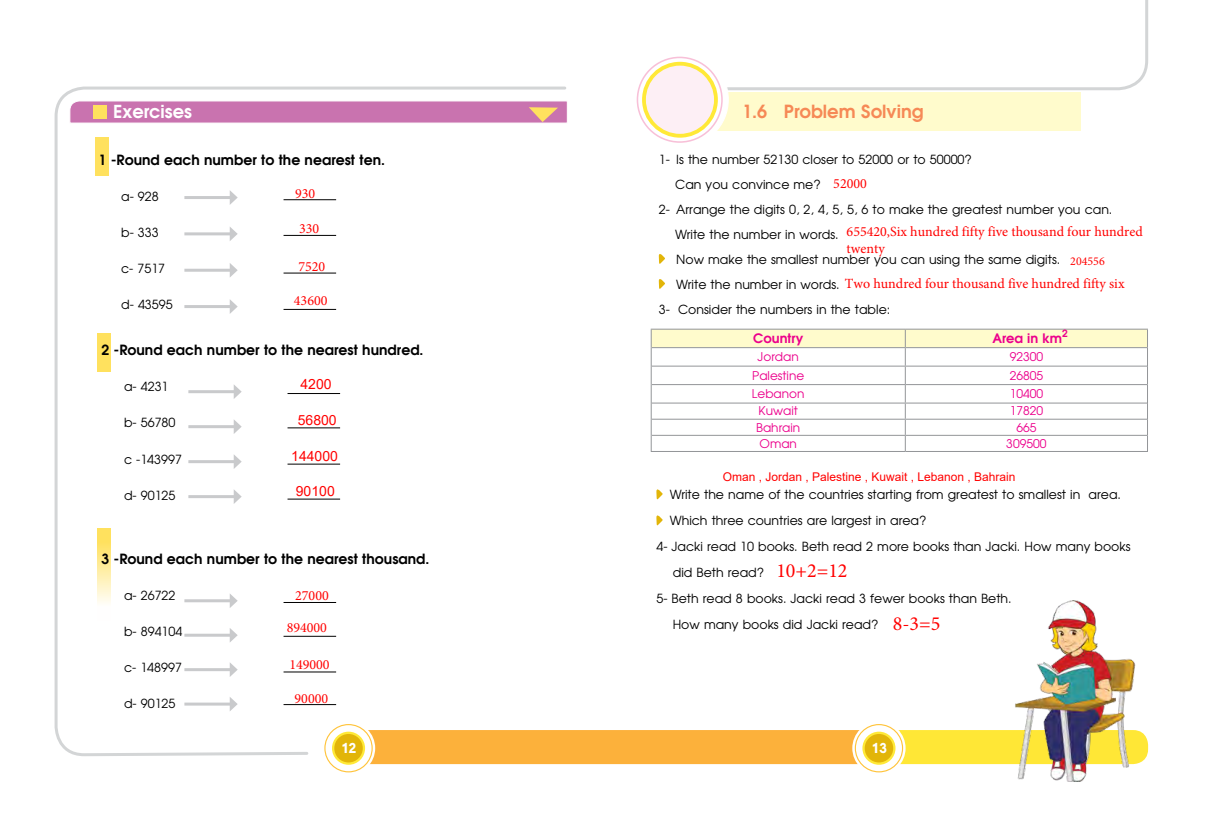
<style>
.page{position:relative;width:1219px;height:823px;background:#fff}
.page>*{position:absolute;margin:0;border:0;box-sizing:border-box;transform-origin:0 0}
.t1{font:700 21px "Win Soft Pro";color:#fff}
.t2{font:20px "Minion Pro";color:#f00}
.t3{font:700 18px "Avian";color:#f68956}
.t4{font:700 17.8px "Avian";color:#fff}
.t5{font:14px/16.8px "Minion Pro";color:#f00}
.t6{font:700 14px "Avian";color:#000}
.t7{font:14px "Arial";color:#f00}
.t8{font:700 13px "Avian";color:#ec008c}
.t9{font:12.5px "Avian";color:#000}
.t10{font:12px "Avian";color:#ec008c}
.t11{font:12px "Arial";color:#f00}
.t12{font:12px "Minion Pro";color:#f00}
.t13{font:700 10px "Avian";color:#ec008c}
</style>
<div class="page">
<div style="left:370px;top:730px;width:488px;height:33px;background:#fcb13b"></div>
<div style="left:869px;top:729px;width:279px;height:34px;background:#ffe736;border-radius:15px"></div>
<svg style="left:322px;top:721px;width:53px;height:53px"></svg>
<svg style="left:325px;top:724px;width:47px;height:47px"></svg>
<div style="left:333px;top:732px;width:31px;height:31px;background:#e2b509;border-radius:50%"></div>
<div style="left:332px;top:731px;width:33px;height:33px;border:2px solid #ffe938;border-radius:50%"></div>
<svg style="left:852px;top:721px;width:54px;height:53px"></svg>
<svg style="left:855px;top:724px;width:47px;height:47px"></svg>
<div style="left:855px;top:723px;width:48px;height:49px;border:1px solid #ffc43b;border-radius:50%"></div>
<div style="left:864px;top:732px;width:30px;height:31px;background:#e2b509;border-radius:50%"></div>
<div style="left:862px;top:731px;width:33px;height:33px;border:2px solid #ffe938;border-radius:50%"></div>
<div style="left:653px;top:92px;width:428px;height:39px;background:#fffbcc"></div>
<svg style="left:54px;top:86px;width:514px;height:669px"></svg>
<svg style="left:727px;top:0;width:421px;height:91px"></svg>
<svg style="left:97px;top:527px;width:14px;height:93px"></svg>
<div style="left:97px;top:333px;width:14px;height:39px;background:#ffe15e"></div>
<div style="left:95px;top:137px;width:14px;height:38px;background:#ffe15e"></div>
<svg style="left:69px;top:100px;width:499px;height:24px;background:#d187b6"></svg>
<svg style="left:659px;top:254px;width:6px;height:10px"></svg>
<svg style="left:659px;top:279px;width:6px;height:10px"></svg>
<svg style="left:656px;top:489px;width:7px;height:11px"></svg>
<svg style="left:656px;top:515px;width:7px;height:11px"></svg>
<hr style="left:651px;top:328px;width:254px;height:1px;background:#939598">
<hr style="left:905px;top:328px;width:243px;height:1px;background:#939598">
<hr style="left:651px;top:450px;width:254px;height:1px;background:#939598">
<hr style="left:905px;top:450px;width:243px;height:1px;background:#939598">
<svg style="left:651px;top:329px;width:497px;height:121px"></svg>
<hr style="left:184px;top:196px;width:48px;height:3px;background:#c9cacc">
<svg style="left:230px;top:190px;width:8px;height:15px"></svg>
<hr style="left:188px;top:390px;width:48px;height:3px;background:#c9cacc">
<svg style="left:234px;top:384px;width:8px;height:15px"></svg>
<hr style="left:184px;top:599px;width:48px;height:3px;background:#c9cacc">
<svg style="left:230px;top:593px;width:8px;height:14px"></svg>
<hr style="left:184px;top:232px;width:48px;height:3px;background:#c9cacc">
<svg style="left:230px;top:226px;width:8px;height:15px"></svg>
<hr style="left:188px;top:425px;width:48px;height:3px;background:#c9cacc">
<svg style="left:234px;top:419px;width:8px;height:15px"></svg>
<hr style="left:184px;top:633px;width:48px;height:3px;background:#c9cacc">
<svg style="left:230px;top:627px;width:8px;height:15px"></svg>
<hr style="left:184px;top:268px;width:48px;height:3px;background:#c9cacc">
<svg style="left:230px;top:263px;width:8px;height:14px"></svg>
<hr style="left:188px;top:460px;width:48px;height:3px;background:#c9cacc">
<svg style="left:234px;top:454px;width:8px;height:15px"></svg>
<hr style="left:184px;top:667px;width:48px;height:3px;background:#c9cacc">
<svg style="left:230px;top:661px;width:8px;height:15px"></svg>
<hr style="left:184px;top:305px;width:48px;height:3px;background:#c9cacc">
<svg style="left:230px;top:299px;width:8px;height:15px"></svg>
<hr style="left:188px;top:495px;width:48px;height:3px;background:#c9cacc">
<svg style="left:234px;top:489px;width:8px;height:14px"></svg>
<hr style="left:184px;top:702px;width:48px;height:3px;background:#c9cacc">
<svg style="left:230px;top:696px;width:8px;height:15px"></svg>
<hr style="left:284px;top:199px;width:52px;height:1px;background:#000">
<hr style="left:288px;top:393px;width:52px;height:1px;background:#000">
<hr style="left:284px;top:601px;width:52px;height:1px;background:#000">
<hr style="left:284px;top:235px;width:52px;height:1px;background:#000">
<hr style="left:288px;top:427px;width:52px;height:1px;background:#000">
<hr style="left:284px;top:635px;width:52px;height:1px;background:#000">
<hr style="left:284px;top:272px;width:52px;height:1px;background:#000">
<hr style="left:288px;top:463px;width:52px;height:1px;background:#000">
<hr style="left:284px;top:671px;width:52px;height:1px;background:#000">
<hr style="left:284px;top:309px;width:52px;height:1px;background:#000">
<hr style="left:288px;top:498px;width:52px;height:1px;background:#000">
<hr style="left:284px;top:703px;width:52px;height:1px;background:#000">
<img style="left:984px;top:600px;width:165px;height:181px">
<svg style="left:636px;top:56px;width:91px;height:87px"></svg>
<h3 class="t4" style="left:113px;top:101px;width:80px">Exercises</h3>
<p class="t6" style="left:99px;top:152px;width:288px">1 -Round each number to the nearest ten.</p>
<p class="t9" style="left:121px;top:190px;width:39px">a- 928</p>
<p class="t9" style="left:121px;top:226px;width:39px">b- 333</p>
<p class="t9" style="left:121px;top:262px;width:46px">c- 7517</p>
<p class="t9" style="left:121px;top:298px;width:53px">d- 43595</p>
<p class="t5" style="left:295px;top:185px;width:22px">930</p>
<p class="t5" style="left:299px;top:220px;width:22px">330</p>
<p class="t5" style="left:298px;top:258px;width:28px">7520</p>
<p class="t5" style="left:294px;top:292px;width:35px">43600</p>
<p class="t6" style="left:101px;top:342px;width:324px">2 -Round each number to the nearest hundred.</p>
<p class="t9" style="left:124px;top:380px;width:46px">a- 4231</p>
<p class="t9" style="left:124px;top:416px;width:53px">b- 56780</p>
<p class="t9" style="left:124px;top:452px;width:59px">c -143997</p>
<p class="t9" style="left:124px;top:488px;width:53px">d- 90125</p>
<p class="t7" style="left:300px;top:374px;width:33px">4200</p>
<p class="t7" style="left:298px;top:410px;width:40px">56800</p>
<p class="t7" style="left:291px;top:446px;width:48px">144000</p>
<p class="t7" style="left:296px;top:481px;width:40px">90100</p>
<p class="t6" style="left:101px;top:550px;width:330px">3 -Round each number to the nearest thousand.</p>
<p class="t9" style="left:124px;top:588px;width:53px">a- 26722</p>
<p class="t9" style="left:124px;top:624px;width:60px">b- 894104</p>
<p class="t9" style="left:124px;top:660px;width:59px">c- 148997</p>
<p class="t9" style="left:124px;top:696px;width:53px">d- 90125</p>
<p class="t5" style="left:295px;top:586px;width:35px">27000</p>
<p class="t5" style="left:287px;top:618px;width:42px">894000</p>
<p class="t5" style="left:289px;top:656px;width:42px">149000</p>
<p class="t5" style="left:295px;top:689px;width:35px">90000</p>
<h3 class="t3" style="left:742px;top:102px;width:183px">1.6 Problem Solving</h3>
<p class="t9" style="left:659px;top:153px;width:315px">1- Is the number 52130 closer to 52000 or to 50000?</p>
<p class="t9" style="left:675px;top:178px;width:147px">Can you convince me?</p>
<p class="t9" style="left:659px;top:203px;width:455px">2- Arrange the digits 0, 2, 4, 5, 5, 6 to make the greatest number you can.</p>
<p class="t9" style="left:675px;top:228px;width:165px">Write the number in words.</p>
<p class="t9" style="left:676px;top:253px;width:386px">Now make the smallest number you can using the same digits.</p>
<p class="t9" style="left:676px;top:278px;width:165px">Write the number in words.</p>
<p class="t9" style="left:659px;top:303px;width:233px">3- Consider the numbers in the table:</p>
<p class="t5" style="left:833px;top:174px;width:35px">52000</p>
<p class="t5" style="left:847px;top:223px;width:298px">655420,Six hundred fifty five thousand four hundred twenty</p>
<p class="t5" style="left:845px;top:275px;width:281px">Two hundred four thousand five hundred fifty six</p>
<p class="t12" style="left:1070px;top:253px;width:36px">204556</p>
<p class="t13" style="left:1062px;top:327px;width:7px">2</p>
<p class="t8" style="left:992px;top:330px;width:71px">Area in km</p>
<p class="t8" style="left:753px;top:331px;width:52px">Country</p>
<p class="t10" style="left:758px;top:351px;width:43px">Jordan</p>
<p class="t10" style="left:1010px;top:351px;width:35px">92300</p>
<p class="t10" style="left:752px;top:369px;width:54px">Palestine</p>
<p class="t10" style="left:1010px;top:369px;width:35px">26805</p>
<p class="t10" style="left:752px;top:387px;width:54px">Lebanon</p>
<p class="t10" style="left:1010px;top:387px;width:35px">10400</p>
<p class="t10" style="left:759px;top:405px;width:41px">Kuwait</p>
<p class="t10" style="left:1010px;top:405px;width:35px">17820</p>
<p class="t10" style="left:756px;top:421px;width:46px">Bahrain</p>
<p class="t10" style="left:1016px;top:421px;width:22px">665</p>
<p class="t10" style="left:759px;top:437px;width:39px">Oman</p>
<p class="t10" style="left:1006px;top:437px;width:42px">309500</p>
<p class="t11" style="left:723px;top:468px;width:294px">Oman , Jordan , Palestine , Kuwait , Lebanon , Bahrain</p>
<p class="t9" style="left:670px;top:488px;width:453px">Write the name of the countries starting from greatest to smallest in area.</p>
<p class="t9" style="left:670px;top:514px;width:258px">Which three countries are largest in area?</p>
<p class="t9" style="left:656px;top:540px;width:476px">4- Jacki read 10 books. Beth read 2 more books than Jacki. How many books</p>
<p class="t9" style="left:673px;top:566px;width:93px">did Beth read?</p>
<p class="t9" style="left:656px;top:592px;width:357px">5- Beth read 8 books. Jacki read 3 fewer books than Beth.</p>
<p class="t9" style="left:673px;top:618px;width:207px">How many books did Jacki read?</p>
<h2 class="t2" style="left:776px;top:557px;width:73px">10+2=12</h2>
<h2 class="t2" style="left:893px;top:609px;width:49px">8-3=5</h2>
<h1 class="t1" style="left:340px;top:731px;width:18px">12</h1>
<h1 class="t1" style="left:871px;top:731px;width:18px">13</h1>
</div>
